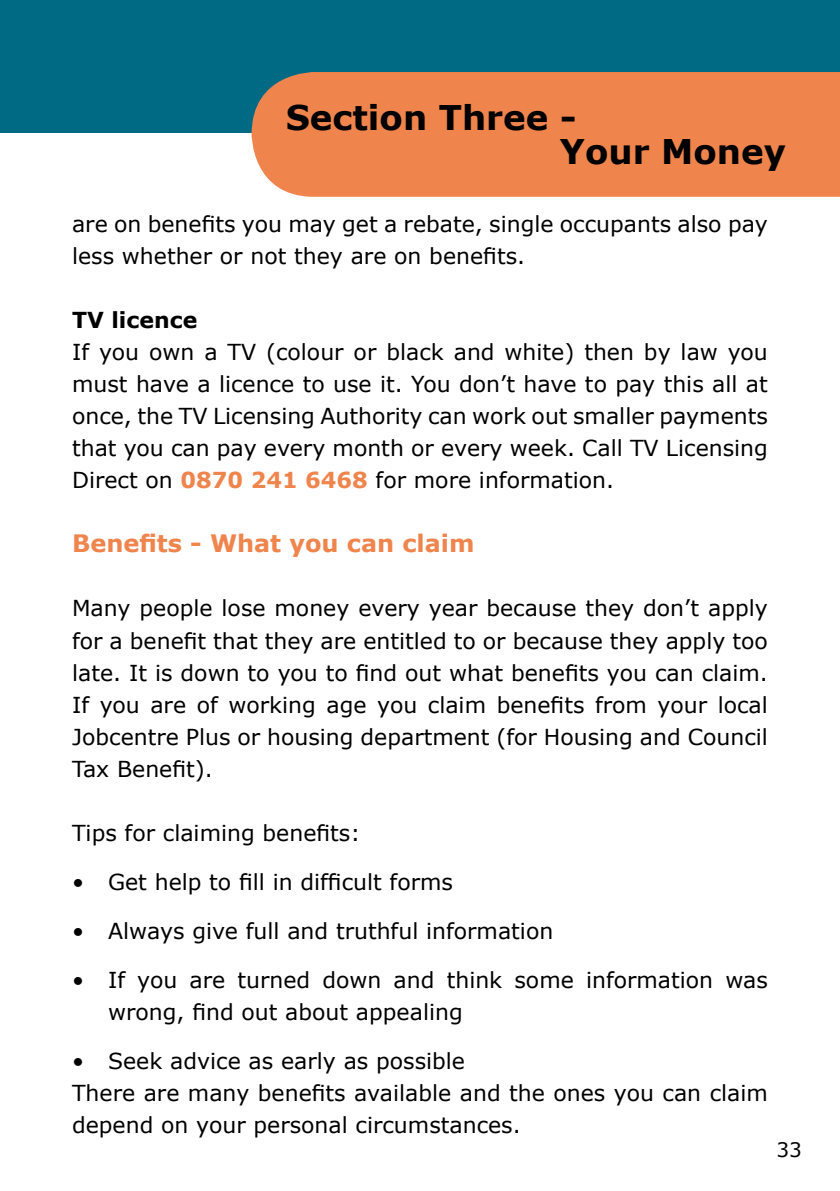
<style>
.page{position:relative;width:840px;height:1191px;background:#fff}
.page>*{position:absolute;margin:0;border:0;box-sizing:border-box;transform-origin:0 0}
.t1{font:700 34px/34px "Verdana";color:#000}
.t2{font:700 24px "Verdana";color:#ef844c}
.t3{font:22px/32px "Verdana";color:#000}
.t4{font:700 22px "Verdana";color:#000}
.t5{font:20px "Verdana";color:#000}
.s1{font-weight:700;color:#ef844c}
</style>
<div class="page">
<div style="left:0;top:0;width:839px;height:132px;background:#006a84"></div>
<div style="left:251px;top:72px;width:588px;height:125px;background:#ef844c"></div>
<h1 class="t1" style="left:559px;top:99px;width:227px;text-indent:-274px">Section Three -<br>Your Money</h1>
<p class="t3" style="left:72px;top:208px;width:697px">are on benefits you may get a rebate, single occupants also pay less whether or not they are on benefits.</p>
<p class="t4" style="left:72px;top:306px;width:127px">TV licence</p>
<p class="t3" style="left:72px;top:336px;width:697px;text-align:justify">If you own a TV (colour or black and white) then by law you must have a licence to use it. You don’t have to pay this all at once, the TV Licensing Authority can work out smaller payments that you can pay every month or every week. Call TV Licensing Direct on <span class="s1">0870 241 6468</span> for more information.</p>
<p class="t2" style="left:72px;top:528px;width:403px">Benefits - What you can claim</p>
<p class="t3" style="left:72px;top:592px;width:697px;text-align:justify">Many people lose money every year because they don’t apply for a benefit that they are entitled to or because they apply too late. It is down to you to find out what benefits you can claim.<br>If you are of working age you claim benefits from your local Jobcentre Plus or housing department (for Housing and Council Tax Benefit).</p>
<p class="t3" style="left:72px;top:816px;width:290px">Tips for claiming benefits:</p>
<p class="t3" style="left:72px;top:865px;width:382px">• Get help to fill in difficult forms</p>
<p class="t3" style="left:72px;top:914px;width:482px">• Always give full and truthful information</p>
<p class="t3" style="left:108px;top:963px;width:661px;text-indent:-36px">• If you are turned down and think some information was wrong, find out about appealing</p>
<p class="t3" style="left:72px;top:1044px;width:697px">• Seek advice as early as possible<br>There are many benefits available and the ones you can claim depend on your personal circumstances.</p>
<p class="t5" style="left:776px;top:1137px;width:27px">33</p>
</div>
